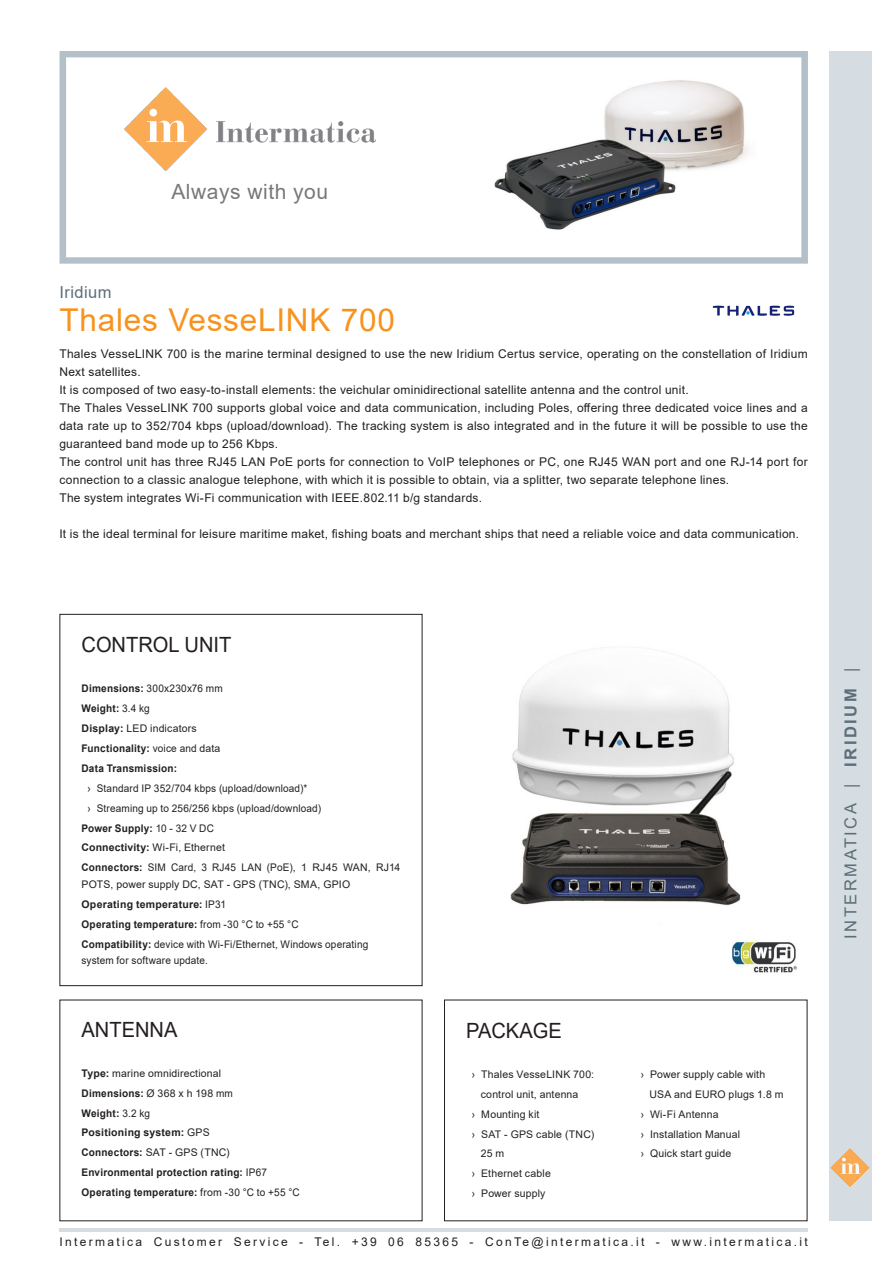
<style>
.page{position:relative;width:893px;height:1263px;background:#fff}
.page>*{position:absolute;margin:0;border:0;box-sizing:border-box;transform-origin:0 0}
.t1{font:31.5px "Arial";letter-spacing:.025em;color:#f7931d}
.t2{font:21px "Arial";color:#231f20;scale:.96 1}
.t3{font:21px "Arial";letter-spacing:.025em;color:#76787b}
.t4{font:16.5px "Arial";letter-spacing:.15em;color:#5c6f78}
.t5{font:16.5px "Arial";letter-spacing:.025em;color:#5c6f78}
.t6{font:12px/18px "Arial";letter-spacing:.02em;color:#231f20}
.t7{font:12px "Arial";letter-spacing:.195em;color:#231f20}
.t8{font:10.5px/20px "Arial";letter-spacing:.015em;color:#231f20}
.t9{font:700 10.5px/20px "Arial";letter-spacing:.02em;color:#231f20}
.t10{font:700 10.5px/20px "Arial";letter-spacing:.02em;color:#231f20;scale:.96 1}
.t11{font:10.5px "Arial";letter-spacing:.015em;color:#231f20;scale:.96 1}
.s1{font-weight:400}
.s2{font-weight:700}
</style>
<div class="page">
<div style="left:829px;top:51px;width:43px;height:1169px;background:#d6dde2"></div>
<img style="left:830px;top:1148px;width:40px;height:39px">
<hr style="left:60px;top:1228px;width:748px;height:3px;background:#d6dde2">
<svg style="left:60px;top:51px;width:748px;height:213px"></svg>
<div style="left:60px;top:614px;width:362px;height:372px;border:1px solid #231f20"></div>
<img style="left:712px;top:305px;width:83px;height:11px">
<img style="left:510px;top:647px;width:231px;height:259px">
<img style="left:732px;top:941px;width:65px;height:32px">
<h2 class="t3" style="left:171px;top:177px;width:158px">Always with you</h2>
<h3 class="t5" style="left:60px;top:280px;width:53px">Iridium</h3>
<h1 class="t1" style="left:60px;top:298px;width:337px">Thales VesseLINK 700</h1>
<p class="t6" style="left:59px;top:344px;width:750px">Thales VesseLINK 700 is the marine terminal designed to use the new Iridium Certus service, operating on the constellation of Iridium Next satellites.<br>It is composed of two easy-to-install elements: the veichular ominidirectional satellite antenna and the control unit.<br>The Thales VesseLINK 700 supports global voice and data communication, including Poles, offering three dedicated voice lines and a data rate up to 352/704 kbps (upload/download). The tracking system is also integrated and in the future it will be possible to use the guaranteed band mode up to 256 Kbps.<br>The control unit has three RJ45 LAN PoE ports for connection to VoIP telephones or PC, one RJ45 WAN port and one RJ-14 port for connection to a classic analogue telephone, with which it is possible to obtain, via a splitter, two separate telephone lines.<br>The system integrates Wi-Fi communication with IEEE.802.11 b/g standards.</p>
<p class="t6" style="left:59px;top:524px;width:741px">It is the ideal terminal for leisure maritime maket, fishing boats and merchant ships that need a reliable voice and data communication.</p>
<h2 class="t2" style="left:82px;top:630px;width:158px">CONTROL UNIT</h2>
<p class="t10" style="left:82px;top:679px;width:149px">Dimensions: <span class="s1">300x230x76 mm<br></span>Weight: <span class="s1">3.4 kg<br></span>Display: <span class="s1">LED indicators<br></span>Functionality: <span class="s1">voice and data<br></span>Data Transmission:</p>
<p class="t8" style="left:87px;top:778px;width:222px">› Standard IP 352/704 kbps (upload/download)*</p>
<p class="t8" style="left:87px;top:798px;width:235px">› Streaming up to 256/256 kbps (upload/download)</p>
<p class="t10" style="left:82px;top:818px;width:139px">Power Supply: <span class="s1">10 - 32 V DC</span></p>
<p class="t8" style="left:82px;top:838px;width:145px"><span class="s2">Connectivity:</span> Wi-Fi, Ethernet</p>
<p class="t11" style="left:82px;top:860px;width:334px"><span class="s2">Connectors:</span> SIM Card, 3 RJ45 LAN (PoE), 1 RJ45 WAN, RJ14</p>
<p class="t8" style="left:82px;top:874px;width:288px">POTS, power supply DC, SAT - GPS (TNC), SMA, GPIO <span class="s2">Operating temperature:</span> IP31<br><span class="s2">Operating temperature:</span> from -30 °C to +55 °C <span class="s2">Compatibility:</span> device with Wi-Fi/Ethernet, Windows operating</p>
<p class="t11" style="left:82px;top:953px;width:133px">system for software update.</p>
<h2 class="t2" style="left:82px;top:1015px;width:101px">ANTENNA</h2>
<p class="t9" style="left:82px;top:1063px;width:220px">Type: <span class="s1">marine omnidirectional<br></span>Dimensions: <span class="s1">Ø 368 x h 198 mm<br></span>Weight: <span class="s1">3.2 kg<br></span>Positioning system: <span class="s1">GPS<br></span>Connectors: <span class="s1">SAT - GPS (TNC)<br></span>Environmental protection rating: <span class="s1">IP67<br></span>Operating temperature: <span class="s1">from -30 °C to +55 °C</span></p>
<h2 class="t2" style="left:466px;top:1016px;width:101px">PACKAGE</h2>
<p class="t8" style="left:472px;top:1064px;width:124px">› Thales VesseLINK 700:</p>
<p class="t8" style="left:481px;top:1084px;width:99px">control unit, antenna</p>
<p class="t8" style="left:472px;top:1104px;width:69px">› Mounting kit</p>
<p class="t8" style="left:472px;top:1124px;width:124px">› SAT - GPS cable (TNC)</p>
<p class="t8" style="left:481px;top:1144px;width:25px">25 m</p>
<p class="t8" style="left:472px;top:1163px;width:80px">› Ethernet cable</p>
<p class="t8" style="left:472px;top:1183px;width:75px">› Power supply</p>
<p class="t8" style="left:641px;top:1064px;width:126px">› Power supply cable with</p>
<p class="t8" style="left:649px;top:1084px;width:136px">USA and EURO plugs 1.8 m</p>
<p class="t8" style="left:641px;top:1104px;width:79px">› Wi-Fi Antenna</p>
<p class="t8" style="left:641px;top:1124px;width:101px">› Installation Manual</p>
<p class="t8" style="left:641px;top:1144px;width:92px">› Quick start guide</p>
<p class="t7" style="left:60px;top:1234px;width:750px">Intermatica Customer Service - Tel. +39 06 85365 - ConTe@intermatica.it - www.intermatica.it</p>
<h3 class="t4" style="left:839px;top:938px;width:272px;rotate:-90deg">INTERMATICA | <span class="s2">IRIDIUM</span> |</h3>
</div>
